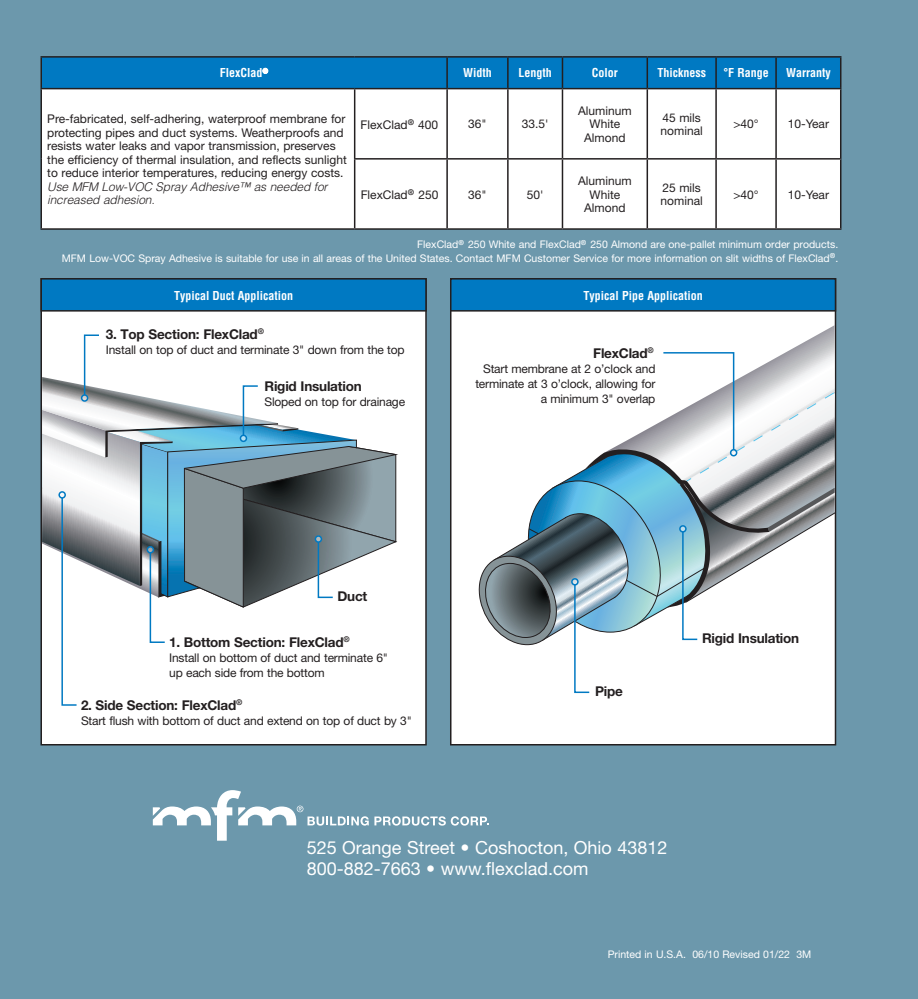
<style>
.page{position:relative;width:918px;height:999px;background:#6c98ac}
.page>*{position:absolute;margin:0;border:0;box-sizing:border-box;transform-origin:0 0}
.t1{font:18px "Helvetica Neue";color:#fff}
.t2{font:700 13.5px "Helvetica Neue";letter-spacing:-.015em;color:#231f20}
.t3{font:12px/13.5px "Helvetica Neue";color:#231f20}
.t4{font:700 condensed 12px "Helvetica";color:#fff}
.t5{font:10.5px/13.5px "Helvetica Neue";color:#fff;text-align:right}
.s1{font-family:"Helvetica";font-weight:300;font-style:italic}
</style>
<div class="page">
<svg style="left:153px;top:790px;width:336px;height:51px"></svg>
<div style="left:41px;top:57px;width:406px;height:32px;background:#0079c2"></div>
<div style="left:42px;top:89px;width:312px;height:139px;background:#fff"></div>
<svg style="left:355px;top:58px;width:485px;height:170px;background:#cde3f0"></svg>
<hr style="left:40px;top:56px;width:315px;height:2px;background:#231f20">
<hr style="left:40px;top:58px;width:2px;height:30px;background:#231f20">
<hr style="left:355px;top:56px;width:92px;height:2px;background:#231f20">
<hr style="left:447px;top:56px;width:61px;height:2px;background:#231f20">
<hr style="left:446px;top:58px;width:2px;height:30px;background:#231f20">
<hr style="left:508px;top:56px;width:54px;height:2px;background:#231f20">
<hr style="left:507px;top:58px;width:2px;height:30px;background:#231f20">
<hr style="left:562px;top:56px;width:85px;height:2px;background:#231f20">
<hr style="left:562px;top:58px;width:1px;height:30px;background:#231f20">
<hr style="left:647px;top:56px;width:69px;height:2px;background:#231f20">
<hr style="left:647px;top:58px;width:1px;height:30px;background:#231f20">
<hr style="left:716px;top:56px;width:60px;height:2px;background:#231f20">
<hr style="left:715px;top:58px;width:2px;height:30px;background:#231f20">
<hr style="left:776px;top:56px;width:65px;height:2px;background:#231f20">
<hr style="left:775px;top:58px;width:2px;height:30px;background:#231f20">
<hr style="left:840px;top:58px;width:1px;height:30px;background:#231f20">
<hr style="left:40px;top:88px;width:315px;height:1px;background:#231f20">
<hr style="left:40px;top:89px;width:2px;height:70px;background:#231f20">
<hr style="left:355px;top:88px;width:92px;height:1px;background:#231f20">
<hr style="left:354px;top:89px;width:1px;height:69px;background:#231f20">
<hr style="left:447px;top:88px;width:61px;height:1px;background:#231f20">
<hr style="left:446px;top:89px;width:2px;height:69px;background:#231f20">
<hr style="left:508px;top:88px;width:54px;height:1px;background:#231f20">
<hr style="left:507px;top:89px;width:2px;height:69px;background:#231f20">
<hr style="left:562px;top:88px;width:85px;height:1px;background:#231f20">
<hr style="left:562px;top:89px;width:1px;height:69px;background:#231f20">
<hr style="left:647px;top:88px;width:69px;height:1px;background:#231f20">
<hr style="left:647px;top:89px;width:1px;height:69px;background:#231f20">
<hr style="left:716px;top:88px;width:60px;height:1px;background:#231f20">
<hr style="left:715px;top:89px;width:2px;height:69px;background:#231f20">
<hr style="left:776px;top:88px;width:65px;height:1px;background:#231f20">
<hr style="left:775px;top:89px;width:2px;height:69px;background:#231f20">
<hr style="left:840px;top:89px;width:1px;height:69px;background:#231f20">
<hr style="left:40px;top:159px;width:2px;height:69px;background:#231f20">
<hr style="left:354px;top:158px;width:93px;height:2px;background:#231f20">
<hr style="left:354px;top:160px;width:1px;height:68px;background:#231f20">
<hr style="left:447px;top:158px;width:61px;height:2px;background:#231f20">
<hr style="left:446px;top:160px;width:2px;height:68px;background:#231f20">
<hr style="left:508px;top:158px;width:54px;height:2px;background:#231f20">
<hr style="left:507px;top:160px;width:2px;height:68px;background:#231f20">
<hr style="left:562px;top:158px;width:85px;height:2px;background:#231f20">
<hr style="left:562px;top:160px;width:1px;height:68px;background:#231f20">
<hr style="left:647px;top:158px;width:69px;height:2px;background:#231f20">
<hr style="left:647px;top:160px;width:1px;height:68px;background:#231f20">
<hr style="left:716px;top:158px;width:60px;height:2px;background:#231f20">
<hr style="left:715px;top:160px;width:2px;height:68px;background:#231f20">
<hr style="left:776px;top:158px;width:65px;height:2px;background:#231f20">
<hr style="left:775px;top:160px;width:2px;height:68px;background:#231f20">
<hr style="left:840px;top:160px;width:1px;height:68px;background:#231f20">
<hr style="left:40px;top:228px;width:315px;height:2px;background:#231f20">
<hr style="left:355px;top:228px;width:92px;height:2px;background:#231f20">
<hr style="left:447px;top:228px;width:61px;height:2px;background:#231f20">
<hr style="left:508px;top:228px;width:54px;height:2px;background:#231f20">
<hr style="left:562px;top:228px;width:85px;height:2px;background:#231f20">
<hr style="left:647px;top:228px;width:69px;height:2px;background:#231f20">
<hr style="left:716px;top:228px;width:60px;height:2px;background:#231f20">
<hr style="left:776px;top:228px;width:65px;height:2px;background:#231f20">
<div style="left:450px;top:278px;width:386px;height:468px;background:#fff;border:2px solid #231f20"></div>
<div style="left:40px;top:278px;width:387px;height:468px;background:#fff;border:2px solid #231f20"></div>
<div style="left:450px;top:278px;width:386px;height:34px;background:#0079c2;border:2px solid #231f20"></div>
<div style="left:40px;top:278px;width:387px;height:34px;background:#0079c2;border:2px solid #231f20"></div>
<svg style="left:478px;top:323px;width:357px;height:371px"></svg>
<div style="left:571px;top:578px;width:8px;height:8px;border:2px solid #0079c2;border-radius:50%"></div>
<svg style="left:42px;top:334px;width:354px;height:372px"></svg>
<div style="left:147px;top:546px;width:7px;height:8px;border:2px solid #0079c2;border-radius:50%"></div>
<p class="t4" style="left:220px;top:66px;width:50px">FlexClad<sup>®</sup></p>
<p class="t4" style="left:463px;top:66px;width:30px">Width</p>
<p class="t4" style="left:519px;top:66px;width:35px">Length</p>
<p class="t4" style="left:592px;top:66px;width:28px">Color</p>
<p class="t4" style="left:657px;top:66px;width:50px">Thickness</p>
<p class="t4" style="left:723px;top:66px;width:47px">°F Range</p>
<p class="t4" style="left:786px;top:66px;width:46px">Warranty</p>
<p class="t3" style="left:47px;top:112px;width:301px">Pre-fabricated, self-adhering, waterproof membrane for protecting pipes and duct systems. Weatherproofs and resists water leaks and vapor transmission, preserves the efficiency of thermal insulation, and reflects sunlight to reduce interior temperatures, reducing energy costs.<br><span class="s1">Use MFM Low-VOC Spray Adhesive™ as needed for increased adhesion.</span></p>
<p class="t3" style="left:361px;top:118px;width:79px">FlexClad<sup>®</sup> 400</p>
<p class="t3" style="left:468px;top:117px;width:20px">36"</p>
<p class="t3" style="left:522px;top:117px;width:28px">33.5'</p>
<p class="t3" style="left:578px;top:104px;width:55px;text-align:center">Aluminum<br>White</p>
<p class="t3" style="left:584px;top:131px;width:43px">Almond</p>
<p class="t3" style="left:661px;top:111px;width:44px">45 mils nominal</p>
<p class="t3" style="left:733px;top:117px;width:27px">&gt;40°</p>
<p class="t3" style="left:788px;top:117px;width:43px">10-Year</p>
<p class="t3" style="left:578px;top:174px;width:55px">Aluminum</p>
<p class="t3" style="left:590px;top:187px;width:32px">White</p>
<p class="t3" style="left:584px;top:201px;width:43px">Almond</p>
<p class="t3" style="left:661px;top:181px;width:44px">25 mils nominal</p>
<p class="t3" style="left:733px;top:187px;width:27px">&gt;40°</p>
<p class="t3" style="left:788px;top:187px;width:43px">10-Year</p>
<p class="t5" style="left:62px;top:237px;width:778px">FlexClad<sup>®</sup> 250 White and FlexClad<sup>®</sup> 250 Almond are one-pallet minimum order products.<br>MFM Low-VOC Spray Adhesive is suitable for use in all areas of the United States. Contact MFM Customer Service for more information on slit widths of FlexClad<sup>®</sup>.</p>
<p class="t4" style="left:174px;top:289px;width:121px">Typical Duct Application</p>
<p class="t4" style="left:584px;top:289px;width:121px">Typical Pipe Application</p>
<p class="t3" style="left:361px;top:188px;width:79px">FlexClad<sup>®</sup> 250</p>
<p class="t3" style="left:468px;top:187px;width:20px">36"</p>
<p class="t3" style="left:527px;top:187px;width:18px">50'</p>
<p class="t2" style="left:106px;top:325px;width:160px">3. Top Section: FlexClad<sup>®</sup></p>
<p class="t3" style="left:106px;top:342px;width:300px">Install on top of duct and terminate 3" down from the top</p>
<p class="t2" style="left:264px;top:377px;width:99px">Rigid Insulation</p>
<p class="t3" style="left:264px;top:394px;width:142px">Sloped on top for drainage</p>
<p class="t2" style="left:593px;top:345px;width:62px">FlexClad<sup>®</sup></p>
<p class="t3" style="left:475px;top:361px;width:182px;line-height:15px;text-align:right">Start membrane at 2 o’clock and terminate at 3 o’clock, allowing for a minimum 3" overlap</p>
<p class="t2" style="left:338px;top:588px;width:31px">Duct</p>
<p class="t2" style="left:169px;top:633px;width:182px">1. Bottom Section: FlexClad<sup>®</sup></p>
<p class="t3" style="left:169px;top:650px;width:220px;line-height:15px">Install on bottom of duct and terminate 6" up each side from the bottom</p>
<p class="t2" style="left:81px;top:696px;width:163px">2. Side Section: FlexClad<sup>®</sup></p>
<p class="t3" style="left:81px;top:713px;width:332px">Start flush with bottom of duct and extend on top of duct by 3"</p>
<p class="t2" style="left:595px;top:682px;width:29px">Pipe</p>
<p class="t2" style="left:702px;top:630px;width:99px">Rigid Insulation</p>
<p class="t1" style="left:307px;top:837px;width:362px">525 Orange Street • Coshocton, Ohio 43812</p>
<p class="t1" style="left:307px;top:858px;width:283px">800-882-7663 • www.flexclad.com</p>
<p class="t5" style="left:608px;top:948px;width:205px">Printed in U.S.A. 06/10 Revised 01/22 3M</p>
</div>
